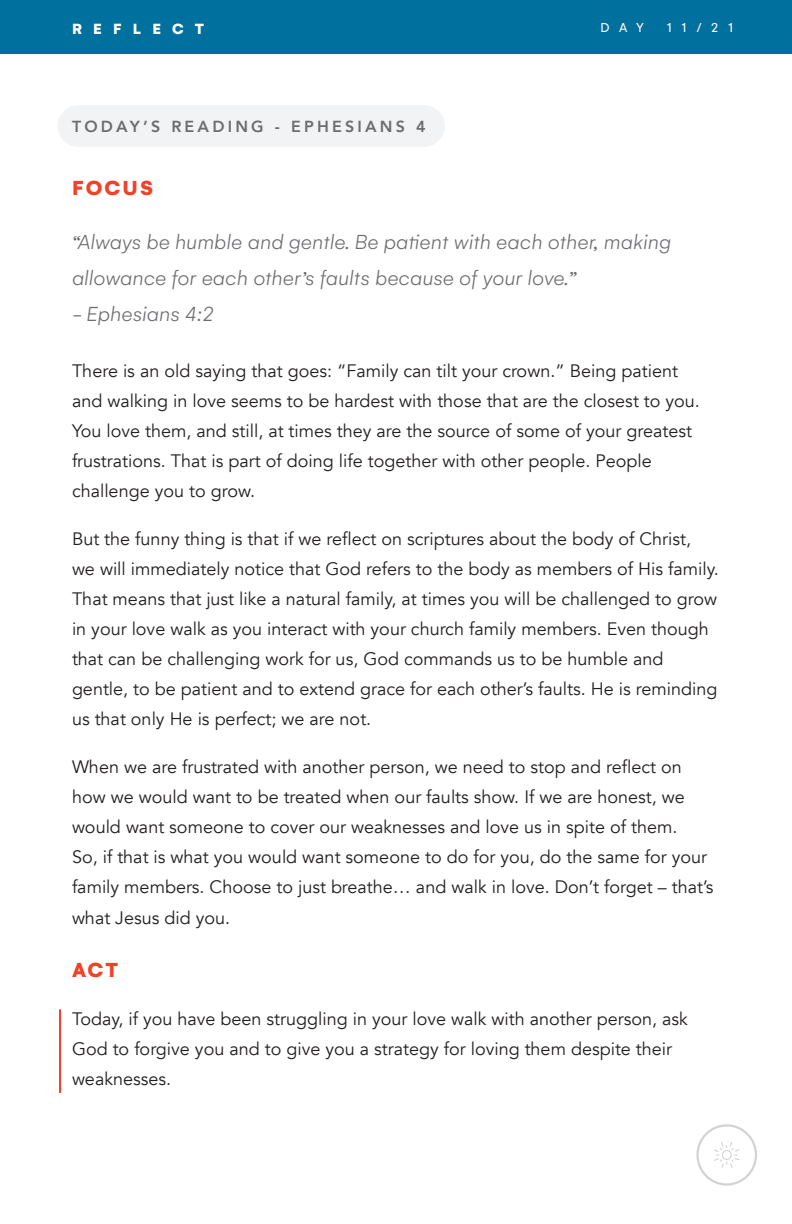
<style>
.page{position:relative;width:792px;height:1224px;background:#fff}
.page>*{position:absolute;margin:0;border:0;box-sizing:border-box;transform-origin:0 0}
.t1{font:italic 300 22px/36px "Gelion";color:#6c6d70}
.t2{font:900 22px "Gelion";letter-spacing:.095em;color:#f04229}
.t3{font:18px/30px "Avenir";color:#231f20}
.t4{font:800 16px "Avenir";letter-spacing:.2em;color:#6c6d70}
.t5{font:900 16px "Gelion";letter-spacing:.7em;color:#fff}
.t6{font:14px "Gelion";letter-spacing:.685em;color:#fff}
</style>
<div class="page">
<div style="left:58px;top:105px;width:387px;height:42px;background:#f2f3f4;border-radius:21px"></div>
<div style="left:0;top:0;width:792px;height:53px;background:#00709e"></div>
<hr style="left:59px;top:1009px;width:2px;height:84px;background:#f04229">
<svg style="left:696px;top:1124px;width:61px;height:62px"></svg>
<p class="t5" style="left:72px;top:18px;width:134px">REFLECT</p>
<p class="t6" style="left:600px;top:19px;width:45px">DAY</p>
<p class="t6" style="left:667px;top:19px;width:68px">11/21</p>
<p class="t4" style="left:72px;top:114px;width:355px">TODAY’S READING - EPHESIANS 4</p>
<p class="t2" style="left:72px;top:174px;width:83px">FOCUS</p>
<p class="t1" style="left:72px;top:224px;width:601px">“Always be humble and gentle. Be patient with each other, making allowance for each other’s faults because of your love.”</p>
<p class="t1" style="left:72px;top:296px;width:143px">- Ephesians 4:2</p>
<p class="t3" style="left:72px;top:357px;width:629px">There is an old saying that goes: “Family can tilt your crown.” Being patient and walking in love seems to be hardest with those that are the closest to you.<br>You love them, and still, at times they are the source of some of your greatest frustrations. That is part of doing life together with other people. People challenge you to grow.</p>
<p class="t3" style="left:72px;top:525px;width:648px">But the funny thing is that if we reflect on scriptures about the body of Christ,<br>we will immediately notice that God refers to the body as members of His family.<br>That means that just like a natural family, at times you will be challenged to grow in your love walk as you interact with your church family members. Even though that can be challenging work for us, God commands us to be humble and gentle, to be patient and to extend grace for each other’s faults. He is reminding us that only He is perfect; we are not.</p>
<p class="t3" style="left:72px;top:753px;width:643px">When we are frustrated with another person, we need to stop and reflect on how we would want to be treated when our faults show. If we are honest, we would want someone to cover our weaknesses and love us in spite of them.<br>So, if that is what you would want someone to do for you, do the same for your family members. Choose to just breathe… and walk in love. Don’t forget – that’s what Jesus did you.</p>
<p class="t2" style="left:72px;top:956px;width:48px">ACT</p>
<p class="t3" style="left:72px;top:1005px;width:617px">Today, if you have been struggling in your love walk with another person, ask<br>God to forgive you and to give you a strategy for loving them despite their weaknesses.</p>
</div>
